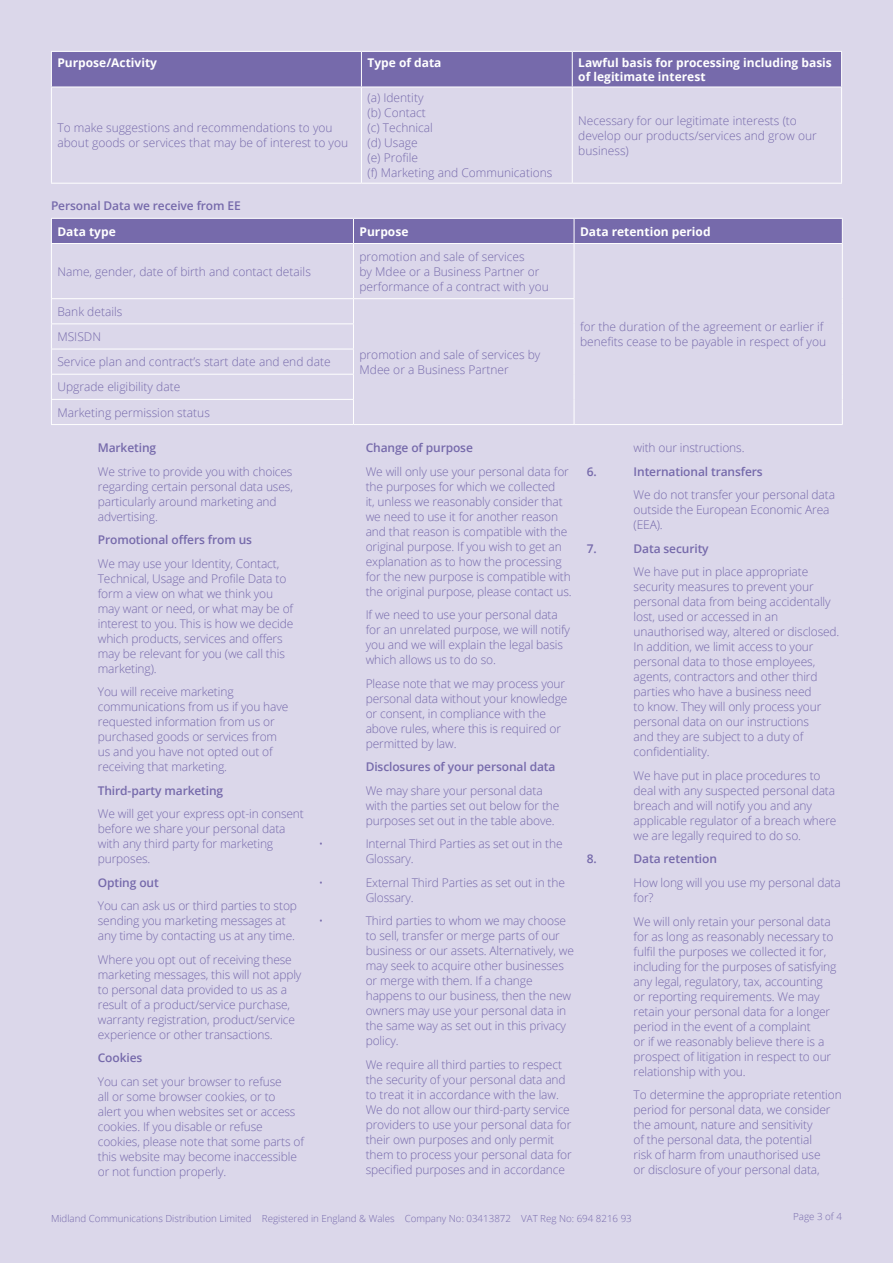
<style>
.page{position:relative;width:893px;height:1263px;background:#dbd7ea}
.page>*{position:absolute;margin:0;border:0;box-sizing:border-box;transform-origin:0 0}
.t1{font:300 12px/15px "Open Sans";letter-spacing:-.01em;color:#766aab}
.t2{font:600 12px "Open Sans";letter-spacing:-.01em;color:#766aab}
.t3{font:700 12px/14.4px "Open Sans";color:#fff}
.t4{font:300 9.75px "Open Sans";color:#766aab}
</style>
<div class="page">
<div style="left:51px;top:218px;width:792px;height:25px;background:#766aab"></div>
<hr style="left:51px;top:243px;width:302px;height:1px;background:#fff">
<hr style="left:51px;top:244px;width:1px;height:54px;background:#fff">
<hr style="left:353px;top:243px;width:221px;height:1px;background:#fff">
<hr style="left:353px;top:244px;width:1px;height:54px;background:#fff">
<hr style="left:574px;top:243px;width:269px;height:1px;background:#fff">
<hr style="left:574px;top:244px;width:1px;height:54px;background:#fff">
<hr style="left:842px;top:244px;width:1px;height:55px;background:#fff">
<hr style="left:51px;top:298px;width:302px;height:1px;background:#fff">
<hr style="left:353px;top:298px;width:221px;height:1px;background:#fff">
<hr style="left:51px;top:323px;width:303px;height:1px;background:#fff">
<hr style="left:51px;top:349px;width:303px;height:1px;background:#fff">
<hr style="left:51px;top:374px;width:303px;height:1px;background:#fff">
<hr style="left:51px;top:399px;width:303px;height:1px;background:#fff">
<svg style="left:51px;top:299px;width:1px;height:125px"></svg>
<svg style="left:353px;top:299px;width:1px;height:125px"></svg>
<svg style="left:574px;top:299px;width:1px;height:125px"></svg>
<svg style="left:842px;top:299px;width:1px;height:125px"></svg>
<hr style="left:51px;top:424px;width:302px;height:1px;background:#fff">
<hr style="left:353px;top:424px;width:221px;height:1px;background:#fff">
<hr style="left:574px;top:424px;width:269px;height:1px;background:#fff">
<div style="left:52px;top:52px;width:789px;height:35px;background:#766aab"></div>
<hr style="left:51px;top:51px;width:310px;height:1px;background:#fff">
<hr style="left:51px;top:52px;width:1px;height:35px;background:#fff">
<hr style="left:361px;top:51px;width:211px;height:1px;background:#fff">
<hr style="left:361px;top:52px;width:1px;height:35px;background:#fff">
<hr style="left:572px;top:51px;width:270px;height:1px;background:#fff">
<hr style="left:572px;top:52px;width:1px;height:35px;background:#fff">
<hr style="left:841px;top:52px;width:1px;height:35px;background:#fff">
<hr style="left:51px;top:87px;width:310px;height:1px;background:#fff">
<hr style="left:361px;top:87px;width:211px;height:1px;background:#fff">
<hr style="left:572px;top:87px;width:270px;height:1px;background:#fff">
<hr style="left:51px;top:87px;width:1px;height:96px;background:#fff">
<hr style="left:361px;top:87px;width:1px;height:96px;background:#fff">
<hr style="left:572px;top:87px;width:1px;height:96px;background:#fff">
<hr style="left:841px;top:87px;width:1px;height:96px;background:#fff">
<hr style="left:51px;top:183px;width:310px;height:1px;background:#fff">
<hr style="left:361px;top:183px;width:211px;height:1px;background:#fff">
<hr style="left:572px;top:183px;width:270px;height:1px;background:#fff">
<p class="t3" style="left:57px;top:55px;width:101px">Purpose/Activity</p>
<p class="t3" style="left:367px;top:55px;width:76px">Type of data</p>
<p class="t3" style="left:578px;top:55px;width:255px">Lawful basis for processing including basis of legitimate interest</p>
<p class="t1" style="left:57px;top:120px;width:292px">To make suggestions and recommendations to you about goods or services that may be of interest to you</p>
<p class="t1" style="left:367px;top:90px;width:186px">(a) Identity<br>(b) Contact<br>(c) Technical<br>(d) Usage<br>(e) Profile<br>(f) Marketing and Communications</p>
<p class="t1" style="left:578px;top:112px;width:240px">Necessary for our legitimate interests (to develop our products/services and grow our business)</p>
<p class="t2" style="left:51px;top:197px;width:191px">Personal Data we receive from EE</p>
<p class="t3" style="left:57px;top:224px;width:60px">Data type</p>
<p class="t3" style="left:359px;top:224px;width:50px">Purpose</p>
<p class="t3" style="left:580px;top:224px;width:132px">Data retention period</p>
<p class="t1" style="left:57px;top:263px;width:255px">Name, gender, date of birth and contact details</p>
<p class="t1" style="left:359px;top:248px;width:191px">promotion and sale of services<br>by Mdee or a Business Partner or performance of a contract with you</p>
<p class="t1" style="left:57px;top:304px;width:67px">Bank details</p>
<p class="t1" style="left:57px;top:324px;width:275px;line-height:25.2px">MSISDN<br>Service plan and contract’s start date and end date<br>Upgrade eligibility date<br>Marketing permission status</p>
<p class="t1" style="left:359px;top:346px;width:182px">promotion and sale of services by<br>Mdee or a Business Partner</p>
<p class="t1" style="left:580px;top:319px;width:248px">for the duration of the agreement or earlier if benefits cease to be payable in respect of you</p>
<p class="t2" style="left:98px;top:440px;width:60px">Marketing</p>
<p class="t1" style="left:98px;top:464px;width:197px">We strive to provide you with choices regarding certain personal data uses, particularly around marketing and advertising.</p>
<p class="t2" style="left:98px;top:532px;width:156px">Promotional offers from us</p>
<p class="t1" style="left:98px;top:556px;width:197px">We may use your Identity, Contact,<br>Technical, Usage and Profile Data to form a view on what we think you may want or need, or what may be of interest to you. This is how we decide which products, services and offers may be relevant for you (we call this marketing).</p>
<p class="t1" style="left:98px;top:684px;width:192px">You will receive marketing communications from us if you have requested information from us or purchased goods or services from us and you have not opted out of receiving that marketing.</p>
<p class="t2" style="left:98px;top:782px;width:127px">Third-party marketing</p>
<p class="t1" style="left:98px;top:806px;width:208px">We will get your express opt-in consent before we share your personal data with any third party for marketing purposes.</p>
<p class="t2" style="left:98px;top:874px;width:62px">Opting out</p>
<p class="t1" style="left:98px;top:898px;width:201px">You can ask us or third parties to stop sending you marketing messages at any time by contacting us at any time.</p>
<p class="t1" style="left:98px;top:952px;width:205px">Where you opt out of receiving these marketing messages, this will not apply to personal data provided to us as a result of a product/service purchase, warranty registration, product/service experience or other transactions.</p>
<p class="t2" style="left:98px;top:1050px;width:46px">Cookies</p>
<p class="t1" style="left:98px;top:1074px;width:208px">You can set your browser to refuse<br>all or some browser cookies, or to<br>alert you when websites set or access cookies. If you disable or refuse cookies, please note that some parts of this website may become inaccessible or not function properly.</p>
<p class="t2" style="left:366px;top:440px;width:109px">Change of purpose</p>
<p class="t1" style="left:366px;top:464px;width:207px">We will only use your personal data for the purposes for which we collected<br>it, unless we reasonably consider that we need to use it for another reason and that reason is compatible with the original purpose. If you wish to get an explanation as to how the processing for the new purpose is compatible with the original purpose, please contact us.</p>
<p class="t1" style="left:366px;top:607px;width:206px">If we need to use your personal data for an unrelated purpose, we will notify you and we will explain the legal basis which allows us to do so.</p>
<p class="t1" style="left:366px;top:676px;width:203px">Please note that we may process your personal data without your knowledge or consent, in compliance with the above rules, where this is required or permitted by law.</p>
<p class="t2" style="left:366px;top:759px;width:191px">Disclosures of your personal data</p>
<p class="t1" style="left:366px;top:783px;width:195px">We may share your personal data with the parties set out below for the purposes set out in the table above.</p>
<p class="t1" style="left:319px;top:836px;width:6px">•</p>
<p class="t1" style="left:366px;top:836px;width:198px">Internal Third Parties as set out in the<br>Glossary.</p>
<p class="t1" style="left:319px;top:875px;width:6px">•</p>
<p class="t1" style="left:366px;top:875px;width:201px">External Third Parties as set out in the<br>Glossary.</p>
<p class="t1" style="left:319px;top:913px;width:6px">•</p>
<p class="t1" style="left:366px;top:913px;width:210px">Third parties to whom we may choose to sell, transfer or merge parts of our business or our assets. Alternatively, we may seek to acquire other businesses or merge with them. If a change happens to our business, then the new owners may use your personal data in the same way as set out in this privacy policy.</p>
<p class="t1" style="left:366px;top:1057px;width:208px">We require all third parties to respect the security of your personal data and to treat it in accordance with the law.<br>We do not allow our third-party service providers to use your personal data for their own purposes and only permit them to process your personal data for specified purposes and in accordance</p>
<p class="t1" style="left:634px;top:440px;width:112px">with our instructions.</p>
<p class="t2" style="left:587px;top:463px;width:12px">6.</p>
<p class="t2" style="left:634px;top:463px;width:131px">International transfers</p>
<p class="t1" style="left:634px;top:487px;width:203px">We do not transfer your personal data outside the European Economic Area (EEA).</p>
<p class="t2" style="left:587px;top:540px;width:12px">7.</p>
<p class="t2" style="left:634px;top:540px;width:77px">Data security</p>
<p class="t1" style="left:634px;top:564px;width:207px">We have put in place appropriate security measures to prevent your personal data from being accidentally lost, used or accessed in an unauthorised way, altered or disclosed.<br>In addition, we limit access to your personal data to those employees, agents, contractors and other third parties who have a business need<br>to know. They will only process your personal data on our instructions<br>and they are subject to a duty of confidentiality.</p>
<p class="t1" style="left:634px;top:768px;width:204px">We have put in place procedures to deal with any suspected personal data breach and will notify you and any applicable regulator of a breach where we are legally required to do so.</p>
<p class="t2" style="left:587px;top:851px;width:12px">8.</p>
<p class="t2" style="left:634px;top:851px;width:85px">Data retention</p>
<p class="t1" style="left:634px;top:875px;width:209px">How long will you use my personal data for?</p>
<p class="t1" style="left:634px;top:913px;width:204px">We will only retain your personal data for as long as reasonably necessary to fulfil the purposes we collected it for, including for the purposes of satisfying any legal, regulatory, tax, accounting or reporting requirements. We may retain your personal data for a longer period in the event of a complaint<br>or if we reasonably believe there is a prospect of litigation in respect to our relationship with you.</p>
<p class="t1" style="left:634px;top:1087px;width:210px">To determine the appropriate retention period for personal data, we consider the amount, nature and sensitivity<br>of the personal data, the potential<br>risk of harm from unauthorised use<br>or disclosure of your personal data,</p>
<p class="t4" style="left:51px;top:1211px;width:582px">Midland Communications Distribution Limited Registered in England &amp; Wales Company No: 03413872 VAT Reg No: 694 8216 93</p>
<p class="t4" style="left:793px;top:1210px;width:50px">Page 3 of 4</p>
</div>
